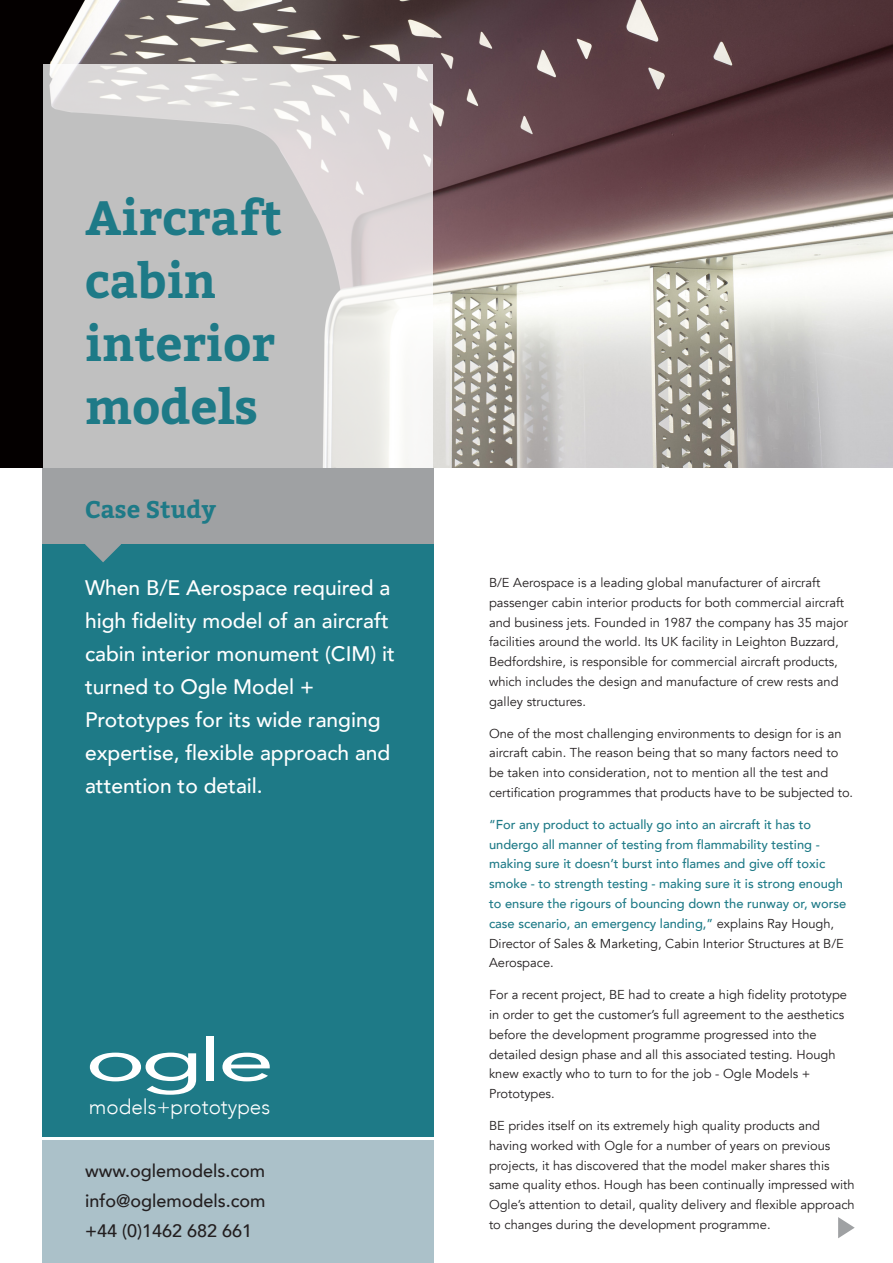
<style>
.page{position:relative;width:893px;height:1263px;background:#fff}
.page>*{position:absolute;margin:0;border:0;box-sizing:border-box;transform-origin:0 0}
.t1{font:58.5px "Avenir";color:#fff;scale:1.75 1}
.t2{font:700 48px "Bitter";color:#1e7a87}
.t3{font:700 24px "Bitter";color:#1e7a87}
.t4{font:500 21px/33px "Avenir";color:#fff}
.t5{font:300 20.7px "Avenir";color:#fff}
.t6{font:500 18px "Avenir";color:#231f20}
.t7{font:12.9px/19.8px "Avenir";color:#231f20}
.t8{font:500 12.9px/19.8px "Avenir";color:#1e7a87}
.s1{font-weight:400;color:#231f20}
</style>
<div class="page">
<img style="left:0;top:0;width:893px;height:468px">
<div style="left:43px;top:468px;width:391px;height:76px;background:#9fa1a3"></div>
<div style="left:43px;top:544px;width:391px;height:592px;background:#1e7a87"></div>
<div style="left:43px;top:1141px;width:391px;height:122px;background:#abc1c9"></div>
<svg style="left:838px;top:1217px;width:17px;height:21px"></svg>
<svg style="left:85px;top:544px;width:36px;height:18px"></svg>
<p class="t2" style="left:85px;top:189px;width:199px">Aircraft</p>
<p class="t2" style="left:85px;top:252px;width:133px">cabin</p>
<p class="t2" style="left:85px;top:315px;width:191px">interior</p>
<p class="t2" style="left:85px;top:378px;width:175px">models</p>
<p class="t3" style="left:85px;top:495px;width:133px">Case Study</p>
<p class="t4" style="left:85px;top:570px;width:312px">When B/E Aerospace required a high fidelity model of an aircraft cabin interior monument (CIM) it turned to Ogle Model +<br>Prototypes for its wide ranging expertise, flexible approach and attention to detail.</p>
<p class="t7" style="left:489px;top:573px;width:361px">B/E Aerospace is a leading global manufacturer of aircraft passenger cabin interior products for both commercial aircraft and business jets. Founded in 1987 the company has 35 major facilities around the world. Its UK facility in Leighton Buzzard, Bedfordshire, is responsible for commercial aircraft products, which includes the design and manufacture of crew rests and galley structures.</p>
<p class="t7" style="left:489px;top:723px;width:366px">One of the most challenging environments to design for is an aircraft cabin. The reason being that so many factors need to be taken into consideration, not to mention all the test and certification programmes that products have to be subjected to.</p>
<p class="t8" style="left:489px;top:814px;width:359px">“For any product to actually go into an aircraft it has to undergo all manner of testing from flammability testing - making sure it doesn’t burst into flames and give off toxic smoke - to strength testing - making sure it is strong enough to ensure the rigours of bouncing down the runway or, worse case scenario, an emergency landing,” <span class="s1">explains Ray Hough, Director of Sales &amp; Marketing, Cabin Interior Structures at B/E Aerospace.</span></p>
<p class="t7" style="left:489px;top:985px;width:360px">For a recent project, BE had to create a high fidelity prototype in order to get the customer’s full agreement to the aesthetics before the development programme progressed into the detailed design phase and all this associated testing. Hough knew exactly who to turn to for the job - Ogle Models + Prototypes.</p>
<p class="t7" style="left:489px;top:1116px;width:367px">BE prides itself on its extremely high quality products and having worked with Ogle for a number of years on previous projects, it has discovered that the model maker shares this same quality ethos. Hough has been continually impressed with Ogle’s attention to detail, quality delivery and flexible approach to changes during the development programme.</p>
<p class="t1" style="left:85px;top:1013px;width:110px">ogle</p>
<p class="t5" style="left:89px;top:1095px;width:183px">models+prototypes</p>
<p class="t6" style="left:85px;top:1155px;width:182px">www.oglemodels.com</p>
<p class="t6" style="left:85px;top:1185px;width:182px">info@oglemodels.com</p>
<p class="t6" style="left:85px;top:1215px;width:169px">+44 (0)1462 682 661</p>
</div>
